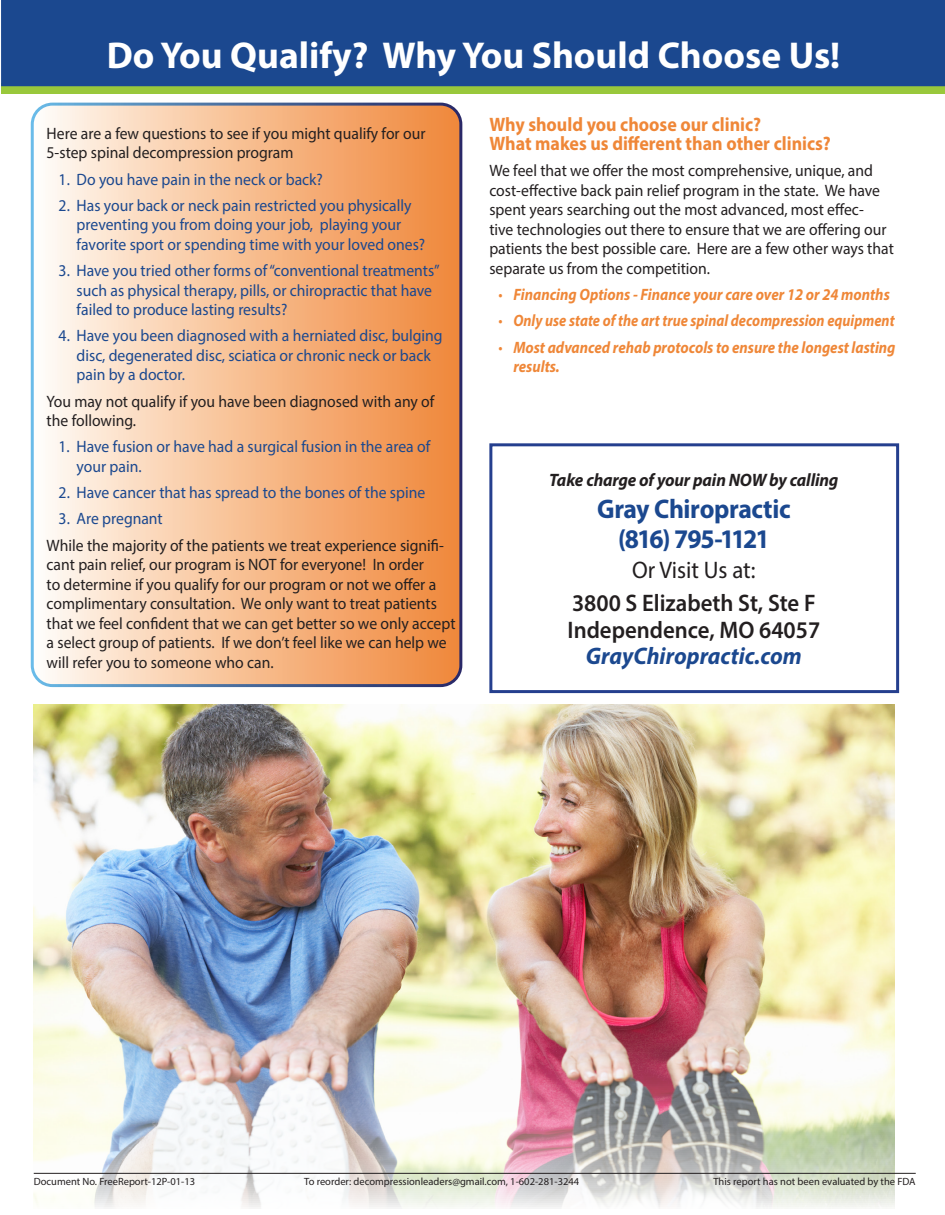
<style>
.page{position:relative;width:945px;height:1215px;background:#fff}
.page>*{position:absolute;margin:0;border:0;box-sizing:border-box;transform-origin:0 0}
.t1{font:700 37.5px "Myriad Pro";color:#fff}
.t2{font:700 27px/30px "Myriad Pro";letter-spacing:-.02em;color:#1b488f;text-align:center;scale:.95 1}
.t3{font:600 24px "Myriad Pro";color:#231f20;scale:.95 1}
.t4{font:italic 700 24px "Myriad Pro";color:#1b488f;scale:.95 1}
.t5{font:24px "Myriad Pro";color:#231f20;scale:.95 1}
.t6{font:700 19.5px "Myriad Pro";color:#ef8738;scale:.92 1}
.t7{font:italic 700 18px "Myriad Pro";letter-spacing:-.01em;color:#231f20;scale:.95 1}
.t8{font:16.5px/19.5px "Myriad Pro";color:#231f20;scale:.95 1}
.t9{font:16.5px/19.5px "Myriad Pro";color:#1b488f;scale:.95 1}
.t10{font:italic 700 16.5px/19.5px "Myriad Pro";color:#ef8738;scale:.9 1}
.t11{font:italic 700 16.5px "Myriad Pro";color:#ef8738;scale:.87 1}
.t12{font:10.5px "Myriad Pro";color:#231f20}
.s1{font-weight:400;font-style:normal}
</style>
<div class="page">
<svg style="left:1px;top:86px;width:944px;height:7px;fill:#99c83b"></svg>
<div style="left:1px;top:0;width:944px;height:86px;background:#1b488f"></div>
<img style="left:34px;top:704px;width:861px;height:503px">
<svg style="left:32px;top:104px;width:429px;height:582px"></svg>
<div style="left:31px;top:103px;width:431px;height:584px;border:3px solid #fff;border-radius:20px"></div>
<hr style="left:34px;top:1173px;width:882px;height:1px;background:#231f20">
<div style="left:489px;top:443px;width:410px;height:250px;border:3px solid #253f8e"></div>
<p class="t1" style="left:107px;top:31px;width:735px">Do You Qualify? Why You Should Choose Us!</p>
<p class="t8" style="left:47px;top:123px;width:400px">Here are a few questions to see if you might qualify for our<br>5-step spinal decompression program</p>
<p class="t9" style="left:59px;top:169px;width:280px">1. Do you have pain in the neck or back?</p>
<p class="t9" style="left:77px;top:195px;width:369px;text-indent:-18px">2. Has your back or neck pain restricted you physically preventing you from doing your job, playing your favorite sport or spending time with your loved ones?</p>
<p class="t9" style="left:77px;top:261px;width:384px;text-indent:-18px">3. Have you tried other forms of “conventional treatments” such as physical therapy, pills, or chiropractic that have failed to produce lasting results?</p>
<p class="t9" style="left:77px;top:326px;width:387px;text-indent:-18px">4. Have you been diagnosed with a herniated disc, bulging disc, degenerated disc, sciatica or chronic neck or back pain by a doctor.</p>
<p class="t8" style="left:47px;top:391px;width:410px">You may not qualify if you have been diagnosed with any of the following.</p>
<p class="t9" style="left:77px;top:437px;width:374px;text-indent:-18px">1. Have fusion or have had a surgical fusion in the area of your pain.</p>
<p class="t9" style="left:59px;top:483px;width:387px">2. Have cancer that has spread to the bones of the spine</p>
<p class="t9" style="left:59px;top:509px;width:111px">3. Are pregnant</p>
<p class="t8" style="left:47px;top:535px;width:432px">While the majority of the patients we treat experience signifi&shy;cant pain relief, our program is NOT for everyone! In order<br>to determine if you qualify for our program or not we offer a complimentary consultation. We only want to treat patients that we feel confident that we can get better so we only accept a select group of patients. If we don’t feel like we can help we will refer you to someone who can.</p>
<p class="t6" style="left:489px;top:111px;width:297px">Why should you choose our clinic?</p>
<p class="t6" style="left:489px;top:131px;width:373px">What makes us different than other clinics?</p>
<p class="t8" style="left:489px;top:161px;width:427px">We feel that we offer the most comprehensive, unique, and cost-effective back pain relief program in the state. We have spent years searching out the most advanced, most effec-<br>tive technologies out there to ensure that we are offering our patients the best possible care. Here are a few other ways that separate us from the competition.</p>
<p class="t10" style="left:498px;top:284px;width:436px"><span class="s1">•</span> Financing Options - Finance your care over 12 or 24 months</p>
<p class="t11" style="left:498px;top:310px;width:457px"><span class="s1">•</span> Only use state of the art true spinal decompression equipment</p>
<p class="t10" style="left:513px;top:337px;width:426px;text-indent:-15px"><span class="s1">•</span> Most advanced rehab protocols to ensure the longest lasting results.</p>
<p class="t7" style="left:549px;top:468px;width:306px">Take charge of your pain NOW by calling</p>
<p class="t2" style="left:597px;top:493px;width:205px">Gray Chiropractic (816) 795-1121</p>
<p class="t5" style="left:632px;top:556px;width:131px">Or Visit Us at:</p>
<p class="t3" style="left:572px;top:588px;width:258px">3800 S Elizabeth St, Ste F</p>
<p class="t3" style="left:568px;top:614px;width:268px">Independence, MO 64057</p>
<p class="t4" style="left:586px;top:640px;width:229px">GrayChiropractic.com</p>
<p class="t12" style="left:34px;top:1175px;width:163px">Document No. FreeReport-12P-01-13</p>
<p class="t12" style="left:304px;top:1175px;width:276px">To reorder: decompressionleaders@gmail.com, 1-602-281-3244</p>
<p class="t12" style="left:713px;top:1175px;width:204px">This report has not been evaluated by the FDA</p>
</div>
